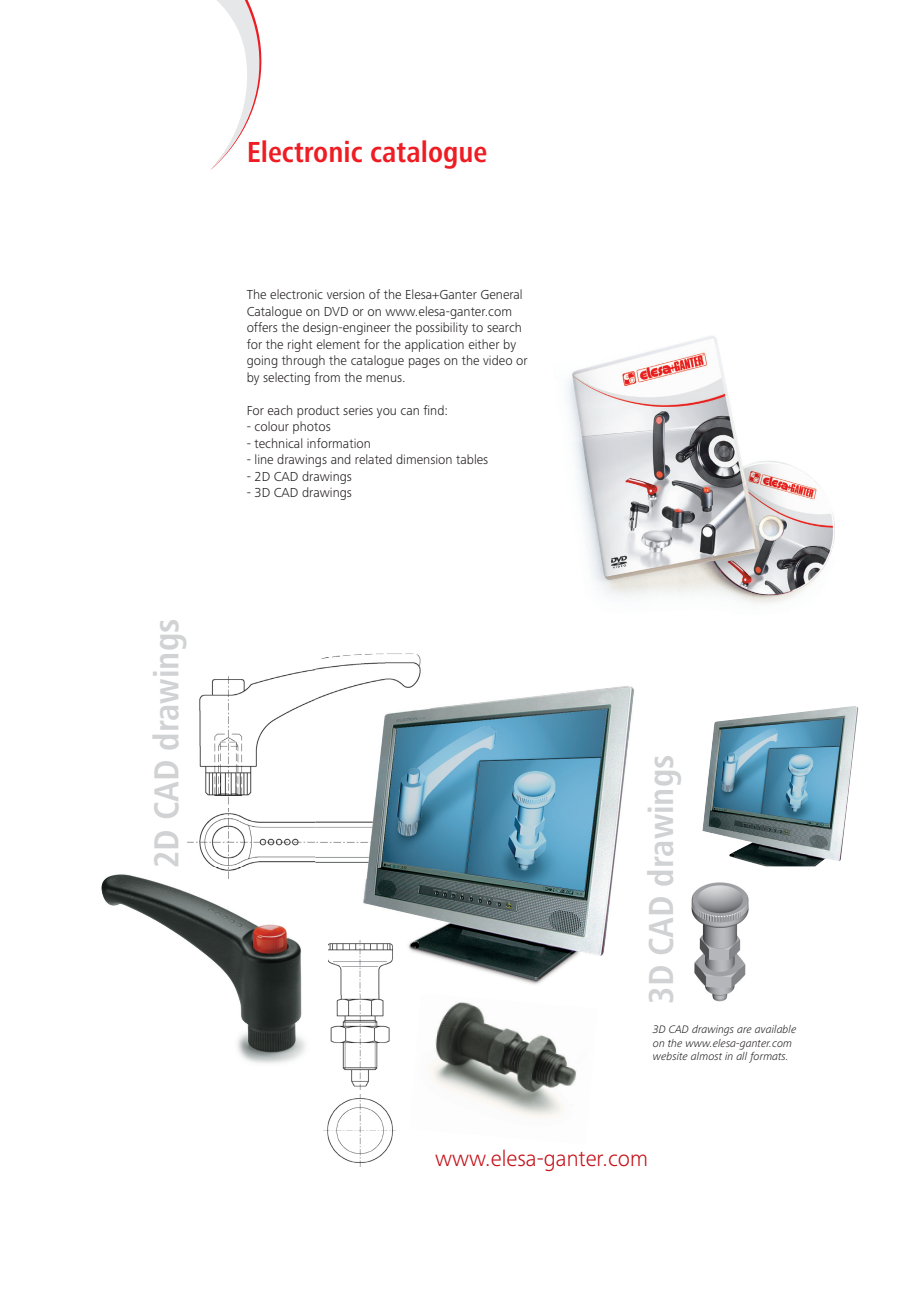
<style>
.page{position:relative;width:906px;height:1289px;background:#fff}
.page>*{position:absolute;margin:0;border:0;box-sizing:border-box;transform-origin:0 0}
.t1{font:700 condensed 36px "Frutiger Next LTW1 G";color:#d1d2d4}
.t2{font:700 condensed 30px "Frutiger Next LTW1 G";color:#ee1d23}
.t3{font:300 22.65px "Frutiger Next LTW1 G";color:#c4121a}
.t4{font:300 13.5px/16.5px "Frutiger Next LTW1 G";color:#231f20}
.t5{font:italic 300 11.25px/13.5px "Frutiger Next LTW1 G";color:#231f20}
</style>
<div class="page">
<img style="left:573px;top:336px;width:262px;height:264px">
<img style="left:187px;top:653px;width:231px;height:214px">
<img style="left:324px;top:1094px;width:72px;height:72px">
<img style="left:330px;top:994px;width:60px;height:96px">
<img style="left:115px;top:867px;width:191px;height:197px">
<img style="left:101px;top:875px;width:200px;height:177px">
<img style="left:431px;top:1002px;width:146px;height:116px">
<img style="left:434px;top:1003px;width:140px;height:89px">
<img style="left:327px;top:809px;width:215px;height:185px">
<img style="left:315px;top:655px;width:106px;height:154px">
<svg style="left:421px;top:993px;width:15px;height:1px"></svg>
<img style="left:364px;top:686px;width:270px;height:295px">
<img style="left:702px;top:706px;width:156px;height:160px">
<img style="left:691px;top:882px;width:58px;height:120px">
<svg style="left:210px;top:0;width:52px;height:170px"></svg>
<h1 class="t1" style="left:146px;top:868px;width:251px;rotate:-90deg">2D CAD drawings</h1>
<h2 class="t2" style="left:247px;top:135px;width:242px">Electronic catalogue</h2>
<p class="t4" style="left:247px;top:286px;width:282px">The electronic version of the Elesa+Ganter General Catalogue on DVD or on www.elesa-ganter.com offers the design-engineer the possibility to search for the right element for the application either by going through the catalogue pages on the video or by selecting from the menus.</p>
<p class="t4" style="left:247px;top:402px;width:203px">For each product series you can find:</p>
<p class="t4" style="left:247px;top:418px;width:86px">- colour photos</p>
<p class="t4" style="left:247px;top:435px;width:126px">- technical information</p>
<p class="t4" style="left:247px;top:451px;width:243px">- line drawings and related dimension tables</p>
<p class="t4" style="left:247px;top:468px;width:107px">- 2D CAD drawings</p>
<p class="t4" style="left:247px;top:484px;width:107px">- 3D CAD drawings</p>
<h1 class="t1" style="left:640px;top:1003px;width:251px;rotate:-90deg">3D CAD drawings</h1>
<p class="t5" style="left:653px;top:1022px;width:145px">3D CAD drawings are available on the www.elesa-ganter.com website almost in all formats.</p>
<h3 class="t3" style="left:435px;top:1144px;width:214px">www.elesa-ganter.com</h3>
</div>
